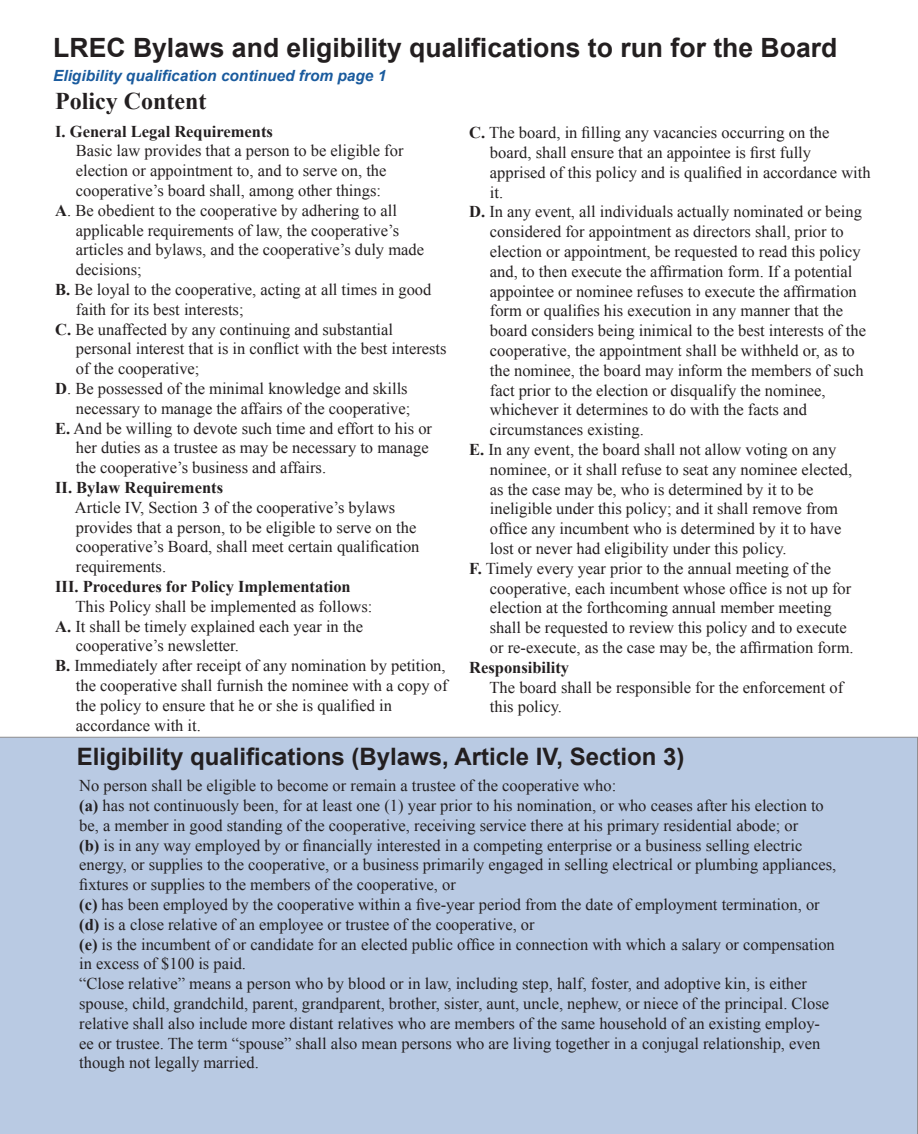
<style>
.page{position:relative;width:918px;height:1134px;background:#fff}
.page>*{position:absolute;margin:0;border:0;box-sizing:border-box;transform-origin:0 0}
.t1{font:700 26.55px "Arial";color:#231f20}
.t2{font:700 24px "Arial";color:#231f20}
.t3{font:700 24px "Times New Roman";color:#231f20}
.t4{font:16.5px/19.8px "Times New Roman";color:#231f20}
.t5{font:700 16.5px "Times New Roman";color:#231f20}
.t6{font:italic 700 15.45px "Arial";color:#1a5b9e}
.s1{font-weight:700}
</style>
<div class="page">
<div style="left:0;top:737px;width:918px;height:397px;background:#b9cae3"></div>
<p class="t1" style="left:53px;top:30px;width:786px">LREC Bylaws and eligibility qualifications to run for the Board</p>
<p class="t6" style="left:53px;top:65px;width:335px">Eligibility qualification continued from page 1</p>
<p class="t3" style="left:55px;top:84px;width:153px">Policy Content</p>
<p class="t5" style="left:55px;top:120px;width:219px">I. General Legal Requirements</p>
<p class="t4" style="left:76px;top:141px;width:329px">Basic law provides that a person to be eligible for</p>
<p class="t4" style="left:76px;top:160px;width:312px">election or appointment to, and to serve on, the</p>
<p class="t4" style="left:76px;top:180px;width:307px">cooperative’s board shall, among other things:</p>
<p class="t4" style="left:55px;top:200px;width:343px"><span class="s1">A</span>. Be obedient to the cooperative by adhering to all</p>
<p class="t4" style="left:76px;top:220px;width:325px">applicable requirements of law, the cooperative’s</p>
<p class="t4" style="left:76px;top:240px;width:350px">articles and bylaws, and the cooperative’s duly made</p>
<p class="t4" style="left:76px;top:259px;width:67px">decisions;</p>
<p class="t4" style="left:55px;top:279px;width:378px"><span class="s1">B.</span> Be loyal to the cooperative, acting at all times in good</p>
<p class="t4" style="left:76px;top:299px;width:169px">faith for its best interests;</p>
<p class="t4" style="left:55px;top:319px;width:339px"><span class="s1">C.</span> Be unaffected by any continuing and substantial</p>
<p class="t4" style="left:76px;top:339px;width:372px">personal interest that is in conflict with the best interests</p>
<p class="t4" style="left:76px;top:358px;width:125px">of the cooperative;</p>
<p class="t4" style="left:55px;top:378px;width:354px"><span class="s1">D</span>. Be possessed of the minimal knowledge and skills</p>
<p class="t4" style="left:76px;top:398px;width:336px">necessary to manage the affairs of the cooperative;</p>
<p class="t4" style="left:55px;top:418px;width:378px"><span class="s1">E.</span> And be willing to devote such time and effort to his or</p>
<p class="t4" style="left:76px;top:438px;width:354px">her duties as a trustee as may be necessary to manage</p>
<p class="t4" style="left:76px;top:457px;width:252px">the cooperative’s business and affairs.</p>
<p class="t5" style="left:55px;top:476px;width:169px">II. Bylaw Requirements</p>
<p class="t4" style="left:75px;top:497px;width:322px">Article IV, Section 3 of the cooperative’s bylaws</p>
<p class="t4" style="left:76px;top:517px;width:342px">provides that a person, to be eligible to serve on the</p>
<p class="t4" style="left:76px;top:537px;width:345px">cooperative’s Board, shall meet certain qualification</p>
<p class="t4" style="left:76px;top:556px;width:92px">requirements.</p>
<p class="t5" style="left:55px;top:575px;width:297px">III. Procedures for Policy Implementation</p>
<p class="t4" style="left:76px;top:596px;width:298px">This Policy shall be implemented as follows:</p>
<p class="t4" style="left:55px;top:616px;width:309px"><span class="s1">A.</span> It shall be timely explained each year in the</p>
<p class="t4" style="left:76px;top:636px;width:165px">cooperative’s newsletter.</p>
<p class="t4" style="left:55px;top:655px;width:392px"><span class="s1">B.</span> Immediately after receipt of any nomination by petition,</p>
<p class="t4" style="left:76px;top:675px;width:373px">the cooperative shall furnish the nominee with a copy of</p>
<p class="t4" style="left:76px;top:695px;width:318px">the policy to ensure that he or she is qualified in</p>
<p class="t4" style="left:76px;top:715px;width:127px">accordance with it.</p>
<p class="t4" style="left:469px;top:122px;width:362px"><span class="s1">C.</span> The board, in filling any vacancies occurring on the</p>
<p class="t4" style="left:490px;top:142px;width:323px">board, shall ensure that an appointee is first fully</p>
<p class="t4" style="left:490px;top:162px;width:382px">apprised of this policy and is qualified in accordance with</p>
<p class="t4" style="left:490px;top:182px;width:15px">it.</p>
<p class="t4" style="left:469px;top:202px;width:394px"><span class="s1">D.</span> In any event, all individuals actually nominated or being</p>
<p class="t4" style="left:490px;top:221px;width:355px">considered for appointment as directors shall, prior to</p>
<p class="t4" style="left:490px;top:241px;width:372px">election or appointment, be requested to read this policy</p>
<p class="t4" style="left:490px;top:261px;width:364px">and, to then execute the affirmation form. If a potential</p>
<p class="t4" style="left:490px;top:281px;width:369px">appointee or nominee refuses to execute the affirmation</p>
<p class="t4" style="left:490px;top:301px;width:355px">form or qualifies his execution in any manner that the</p>
<p class="t4" style="left:490px;top:320px;width:378px">board considers being inimical to the best interests of the</p>
<p class="t4" style="left:490px;top:340px;width:366px">cooperative, the appointment shall be withheld or, as to</p>
<p class="t4" style="left:490px;top:360px;width:375px">the nominee, the board may inform the members of such</p>
<p class="t4" style="left:490px;top:380px;width:337px">fact prior to the election or disqualify the nominee,</p>
<p class="t4" style="left:490px;top:400px;width:319px">whichever it determines to do with the facts and</p>
<p class="t4" style="left:490px;top:419px;width:155px">circumstances existing.</p>
<p class="t4" style="left:469px;top:439px;width:369px"><span class="s1">E.</span> In any event, the board shall not allow voting on any</p>
<p class="t4" style="left:490px;top:459px;width:364px">nominee, or it shall refuse to seat any nominee elected,</p>
<p class="t4" style="left:490px;top:479px;width:325px">as the case may be, who is determined by it to be</p>
<p class="t4" style="left:490px;top:499px;width:350px">ineligible under this policy; and it shall remove from</p>
<p class="t4" style="left:490px;top:518px;width:353px">office any incumbent who is determined by it to have</p>
<p class="t4" style="left:490px;top:538px;width:298px">lost or never had eligibility under this policy.</p>
<p class="t4" style="left:469px;top:558px;width:363px"><span class="s1">F.</span> Timely every year prior to the annual meeting of the</p>
<p class="t4" style="left:490px;top:578px;width:363px">cooperative, each incumbent whose office is not up for</p>
<p class="t4" style="left:490px;top:598px;width:343px">election at the forthcoming annual member meeting</p>
<p class="t4" style="left:490px;top:617px;width:358px">shall be requested to review this policy and to execute</p>
<p class="t4" style="left:490px;top:637px;width:365px">or re-execute, as the case may be, the affirmation form.</p>
<p class="t5" style="left:469px;top:656px;width:101px">Responsibility</p>
<p class="t4" style="left:490px;top:677px;width:355px">The board shall be responsible for the enforcement of</p>
<p class="t4" style="left:490px;top:697px;width:74px">this policy.</p>
<p class="t2" style="left:77px;top:741px;width:609px">Eligibility qualifications (Bylaws, Article IV, Section 3)</p>
<p class="t4" style="left:79px;top:775px;width:539px">No person shall be eligible to become or remain a trustee of the cooperative who:</p>
<p class="t4" style="left:79px;top:795px;width:746px"><span class="s1">(a)</span> has not continuously been, for at least one (1) year prior to his nomination, or who ceases after his election to be, a member in good standing of the cooperative, receiving service there at his primary residential abode; or</p>
<p class="t4" style="left:79px;top:835px;width:759px"><span class="s1">(b)</span> is in any way employed by or financially interested in a competing enterprise or a business selling electric energy, or supplies to the cooperative, or a business primarily engaged in selling electrical or plumbing appliances, fixtures or supplies to the members of the cooperative, or</p>
<p class="t4" style="left:79px;top:894px;width:742px"><span class="s1">(c)</span> has been employed by the cooperative within a five-year period from the date of employment termination, or</p>
<p class="t4" style="left:79px;top:914px;width:457px"><span class="s1">(d)</span> is a close relative of an employee or trustee of the cooperative, or</p>
<p class="t4" style="left:79px;top:934px;width:757px"><span class="s1">(e)</span> is the incumbent of or candidate for an elected public office in connection with which a salary or compensation in excess of $100 is paid.</p>
<p class="t4" style="left:79px;top:973px;width:751px">“Close relative” means a person who by blood or in law, including step, half, foster, and adoptive kin, is either spouse, child, grandchild, parent, grandparent, brother, sister, aunt, uncle, nephew, or niece of the principal. Close relative shall also include more distant relatives who are members of the same household of an existing employ&shy;ee or trustee. The term “spouse” shall also mean persons who are living together in a conjugal relationship, even though not legally married.</p>
</div>
